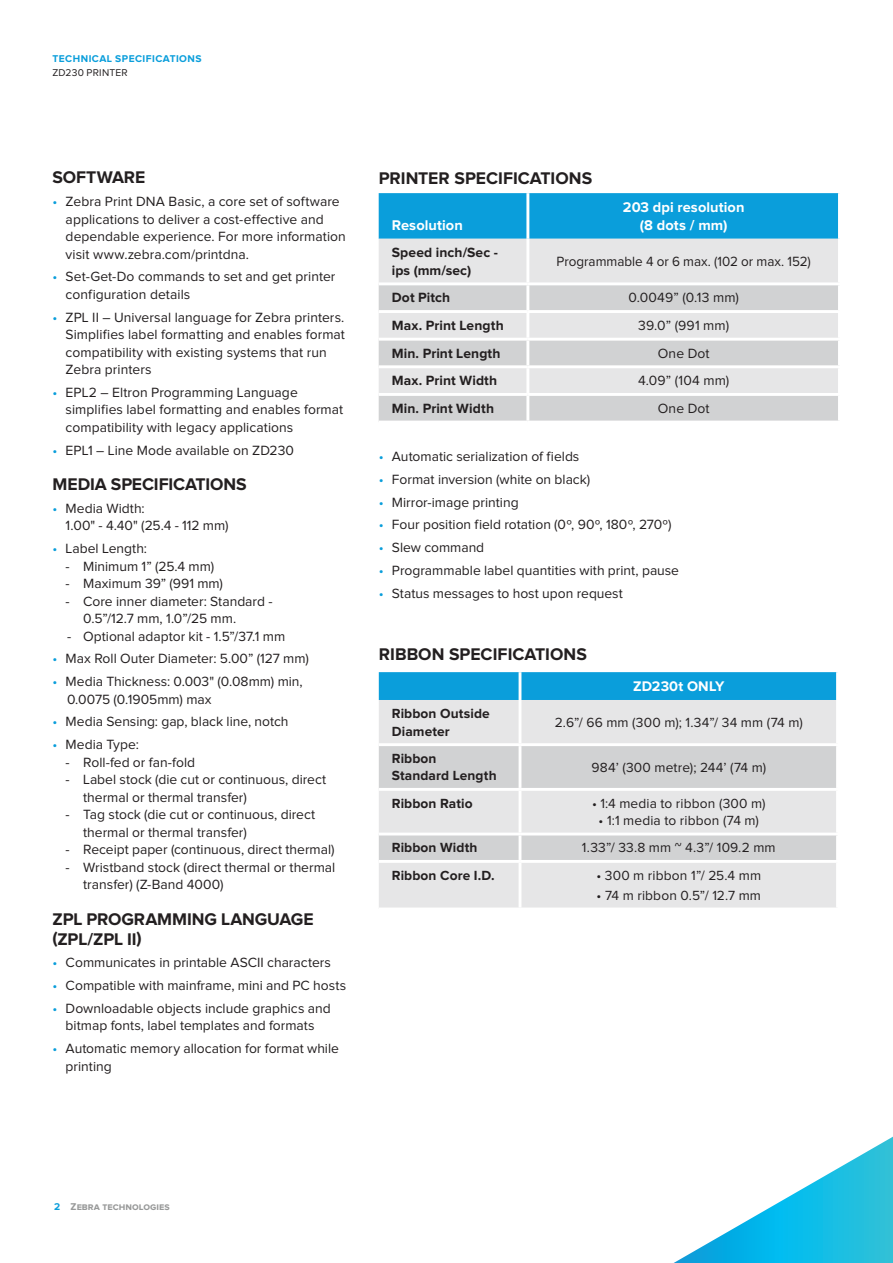
<style>
.page{position:relative;width:893px;height:1263px;background:#fff}
.page>*{position:absolute;margin:0;border:0;box-sizing:border-box;transform-origin:0 0}
.t1{font:700 17.55px/19.6px "Proxima Nova";letter-spacing:-.005em;color:#231f20}
.t2{font:700 14.55px/17.5px "Proxima Nova";letter-spacing:.005em;color:#fff;text-align:center}
.t3{font:700 14.4px "Proxima Nova";letter-spacing:.01em;color:#fff}
.t4{font:13.8px/17.5px "Proxima Nova";color:#231f20}
.t5{font:700 13.8px/17.5px "Proxima Nova";letter-spacing:.005em;color:#231f20}
.t6{font:13.65px "Proxima Nova";letter-spacing:.01em;color:#231f20}
.t7{font:700 13.65px/17.4px "Proxima Nova";letter-spacing:.01em;color:#231f20}
.t8{font:700 10.2px "Proxima Nova";letter-spacing:.045em;color:#0a9edb}
.t9{font:700 10.2px "Proxima Nova";color:#989999}
.t10{font:10.2px "Proxima Nova";letter-spacing:.02em;color:#231f20}
.s1{color:#0a9edb}
</style>
<div class="page">
<div style="left:379px;top:193px;width:459px;height:46px;background:#0a9edb"></div>
<div style="left:379px;top:239px;width:459px;height:43px;background:#e6e6e7"></div>
<svg style="left:379px;top:285px;width:459px;height:136px;background:#d9dadb"></svg>
<hr style="left:526px;top:239px;width:3px;height:43px;background:#fff">
<hr style="left:526px;top:285px;width:3px;height:25px;background:#fff">
<hr style="left:379px;top:310px;width:149px;height:3px;background:#fff">
<hr style="left:528px;top:310px;width:313px;height:3px;background:#fff">
<hr style="left:526px;top:313px;width:3px;height:25px;background:#fff">
<hr style="left:379px;top:338px;width:149px;height:3px;background:#fff">
<hr style="left:528px;top:338px;width:313px;height:3px;background:#fff">
<hr style="left:526px;top:341px;width:3px;height:24px;background:#fff">
<hr style="left:379px;top:365px;width:149px;height:3px;background:#fff">
<hr style="left:528px;top:365px;width:313px;height:3px;background:#fff">
<hr style="left:526px;top:368px;width:3px;height:25px;background:#fff">
<hr style="left:379px;top:393px;width:149px;height:3px;background:#fff">
<hr style="left:528px;top:393px;width:313px;height:3px;background:#fff">
<hr style="left:526px;top:396px;width:3px;height:25px;background:#fff">
<hr style="left:526px;top:193px;width:3px;height:46px;background:#fff">
<div style="left:379px;top:672px;width:457px;height:28px;background:#0a9edb"></div>
<div style="left:379px;top:700px;width:457px;height:207px;background:#e6e6e7"></div>
<svg style="left:379px;top:746px;width:457px;height:114px;background:#d9dadb"></svg>
<hr style="left:519px;top:700px;width:2px;height:43px;background:#fff">
<hr style="left:379px;top:743px;width:141px;height:3px;background:#fff">
<hr style="left:520px;top:743px;width:319px;height:3px;background:#fff">
<hr style="left:519px;top:746px;width:2px;height:42px;background:#fff">
<hr style="left:379px;top:788px;width:141px;height:3px;background:#fff">
<hr style="left:520px;top:788px;width:319px;height:3px;background:#fff">
<hr style="left:519px;top:791px;width:2px;height:42px;background:#fff">
<hr style="left:379px;top:833px;width:141px;height:2px;background:#fff">
<hr style="left:520px;top:833px;width:319px;height:2px;background:#fff">
<hr style="left:519px;top:835px;width:2px;height:25px;background:#fff">
<hr style="left:379px;top:860px;width:141px;height:3px;background:#fff">
<hr style="left:520px;top:860px;width:319px;height:3px;background:#fff">
<hr style="left:519px;top:863px;width:2px;height:44px;background:#fff">
<hr style="left:519px;top:672px;width:2px;height:28px;background:#fff">
<svg style="left:674px;top:1137px;width:219px;height:126px"></svg>
<p class="t8" style="left:53px;top:54px;width:151px">TECHNICAL SPECIFICATIONS</p>
<p class="t10" style="left:53px;top:68px;width:77px">ZD230 PRINTER</p>
<p class="t1" style="left:53px;top:168px;width:94px">SOFTWARE</p>
<p class="t4" style="left:66px;top:193px;width:282px;text-indent:-13px"><span class="s1">•</span> Zebra Print DNA Basic, a core set of software applications to deliver a cost-effective and dependable experience. For more information visit www.zebra.com/printdna.</p>
<p class="t4" style="left:66px;top:268px;width:271px;text-indent:-13px"><span class="s1">•</span> Set-Get-Do commands to set and get printer configuration details</p>
<p class="t4" style="left:66px;top:309px;width:281px;text-indent:-13px"><span class="s1">•</span> ZPL II – Universal language for Zebra printers.<br>Simplifies label formatting and enables format compatibility with existing systems that run Zebra printers</p>
<p class="t4" style="left:66px;top:384px;width:279px;text-indent:-13px"><span class="s1">•</span> EPL2 – Eltron Programming Language simplifies label formatting and enables format compatibility with legacy applications</p>
<p class="t4" style="left:53px;top:442px;width:243px"><span class="s1">•</span> EPL1 – Line Mode available on ZD230</p>
<p class="t1" style="left:53px;top:475px;width:196px">MEDIA SPECIFICATIONS</p>
<p class="t4" style="left:66px;top:500px;width:164px;text-indent:-13px"><span class="s1">•</span> Media Width:<br>1.00" - 4.40" (25.4 - 112 mm)</p>
<p class="t4" style="left:53px;top:540px;width:96px"><span class="s1">•</span> Label Length:</p>
<p class="t4" style="left:66px;top:558px;width:150px">- Minimum 1” (25.4 mm)</p>
<p class="t4" style="left:66px;top:575px;width:159px">- Maximum 39” (991 mm)</p>
<p class="t4" style="left:83px;top:593px;width:191px;text-indent:-18px">- Core inner diameter: Standard -<br>0.5”/12.7 mm, 1.0”/25 mm.</p>
<p class="t4" style="left:67px;top:628px;width:220px">- Optional adaptor kit - 1.5”/37.1 mm</p>
<p class="t4" style="left:53px;top:651px;width:258px"><span class="s1">•</span> Max Roll Outer Diameter: 5.00” (127 mm)</p>
<p class="t4" style="left:67px;top:673px;width:237px;text-indent:-15px"><span class="s1">•</span> Media Thickness: 0.003" (0.08mm) min,<br>0.0075 (0.1905mm) max</p>
<p class="t4" style="left:52px;top:714px;width:237px"><span class="s1">•</span> Media Sensing: gap, black line, notch</p>
<p class="t4" style="left:52px;top:736px;width:88px"><span class="s1">•</span> Media Type:</p>
<p class="t4" style="left:66px;top:754px;width:131px">- Roll-fed or fan-fold</p>
<p class="t4" style="left:83px;top:771px;width:245px;text-indent:-18px">- Label stock (die cut or continuous, direct thermal or thermal transfer)</p>
<p class="t4" style="left:83px;top:806px;width:234px;text-indent:-18px">- Tag stock (die cut or continuous, direct thermal or thermal transfer)</p>
<p class="t4" style="left:66px;top:841px;width:271px">- Receipt paper (continuous, direct thermal)</p>
<p class="t4" style="left:83px;top:859px;width:254px;text-indent:-18px">- Wristband stock (direct thermal or thermal transfer) (Z-Band 4000)</p>
<p class="t1" style="left:53px;top:910px;width:263px">ZPL PROGRAMMING LANGUAGE (ZPL/ZPL II)</p>
<p class="t4" style="left:53px;top:954px;width:280px"><span class="s1">•</span> Communicates in printable ASCII characters</p>
<p class="t4" style="left:53px;top:977px;width:295px"><span class="s1">•</span> Compatible with mainframe, mini and PC hosts</p>
<p class="t4" style="left:53px;top:1000px;width:280px;text-align:center"><span class="s1">•</span> Downloadable objects include graphics and bitmap fonts, label templates and formats</p>
<p class="t4" style="left:66px;top:1040px;width:275px;text-indent:-13px"><span class="s1">•</span> Automatic memory allocation for format while printing</p>
<p class="t1" style="left:379px;top:169px;width:215px">PRINTER SPECIFICATIONS</p>
<p class="t2" style="left:392px;top:217px;width:73px">Resolution</p>
<p class="t2" style="left:623px;top:199px;width:123px">203 dpi resolution (8 dots / mm)</p>
<p class="t5" style="left:392px;top:244px;width:108px">Speed inch/Sec - ips (mm/sec)</p>
<p class="t4" style="left:557px;top:253px;width:256px">Programmable 4 or 6 max. (102 or max. 152)</p>
<p class="t5" style="left:392px;top:290px;width:60px">Dot Pitch</p>
<p class="t4" style="left:628px;top:290px;width:112px">0.0049” (0.13 mm)</p>
<p class="t5" style="left:392px;top:317px;width:113px">Max. Print Length</p>
<p class="t4" style="left:638px;top:317px;width:92px">39.0” (991 mm)</p>
<p class="t5" style="left:392px;top:345px;width:110px">Min. Print Length</p>
<p class="t4" style="left:658px;top:345px;width:53px">One Dot</p>
<p class="t5" style="left:392px;top:372px;width:107px">Max. Print Width</p>
<p class="t4" style="left:638px;top:372px;width:93px">4.09” (104 mm)</p>
<p class="t5" style="left:392px;top:400px;width:104px">Min. Print Width</p>
<p class="t4" style="left:658px;top:400px;width:53px">One Dot</p>
<p class="t4" style="left:379px;top:448px;width:202px"><span class="s1">•</span> Automatic serialization of fields</p>
<p class="t4" style="left:379px;top:471px;width:213px"><span class="s1">•</span> Format inversion (white on black)</p>
<p class="t4" style="left:379px;top:494px;width:141px"><span class="s1">•</span> Mirror-image printing</p>
<p class="t4" style="left:379px;top:517px;width:294px"><span class="s1">•</span> Four position field rotation (0º, 90º, 180º, 270º)</p>
<p class="t4" style="left:379px;top:539px;width:107px"><span class="s1">•</span> Slew command</p>
<p class="t4" style="left:379px;top:562px;width:302px"><span class="s1">•</span> Programmable label quantities with print, pause</p>
<p class="t4" style="left:379px;top:585px;width:246px"><span class="s1">•</span> Status messages to host upon request</p>
<p class="t1" style="left:379px;top:645px;width:210px">RIBBON SPECIFICATIONS</p>
<p class="t3" style="left:633px;top:679px;width:93px">ZD230t ONLY</p>
<p class="t7" style="left:392px;top:705px;width:99px">Ribbon Outside<br>Diameter</p>
<p class="t6" style="left:555px;top:716px;width:250px">2.6”/ 66 mm (300 m); 1.34”/ 34 mm (74 m)</p>
<p class="t7" style="left:392px;top:750px;width:106px">Ribbon<br>Standard Length</p>
<p class="t6" style="left:591px;top:761px;width:176px">984’ (300 metre); 244’ (74 m)</p>
<p class="t7" style="left:392px;top:795px;width:82px">Ribbon Ratio</p>
<p class="t6" style="left:592px;top:797px;width:175px">• 1:4 media to ribbon (300 m)</p>
<p class="t6" style="left:599px;top:814px;width:162px">• 1:1 media to ribbon (74 m)</p>
<p class="t7" style="left:392px;top:840px;width:87px">Ribbon Width</p>
<p class="t6" style="left:582px;top:841px;width:195px">1.33”/ 33.8 mm ~ 4.3”/ 109.2 mm</p>
<p class="t7" style="left:392px;top:867px;width:105px">Ribbon Core I.D.</p>
<p class="t6" style="left:596px;top:869px;width:166px">• 300 m ribbon 1”/ 25.4 mm</p>
<p class="t6" style="left:597px;top:889px;width:166px">• 74 m ribbon 0.5”/ 12.7 mm</p>
<p class="t9" style="left:54px;top:1202px;width:117px"><span class="s1">2</span> Zebra technologies</p>
</div>
